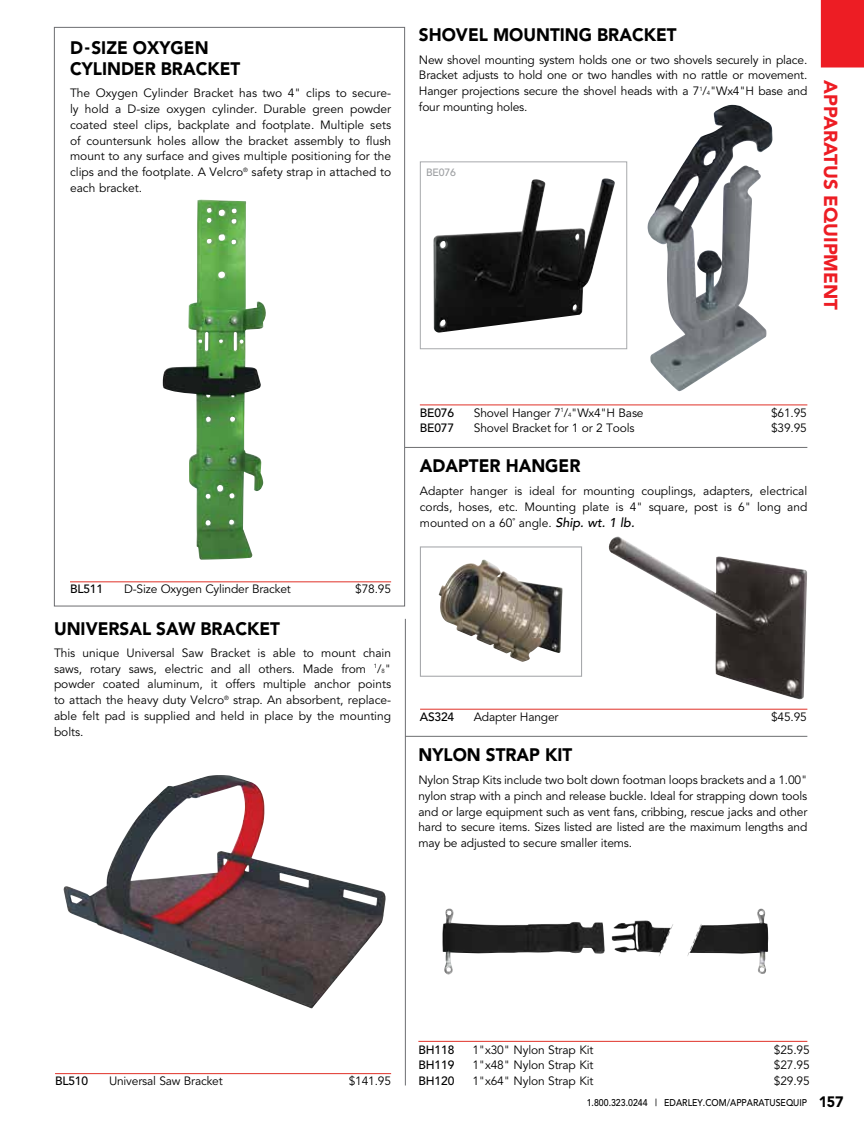
<style>
.page{position:relative;width:864px;height:1134px;background:#fff}
.page>*{position:absolute;margin:0;border:0;box-sizing:border-box;transform-origin:0 0}
.t1{font:900 18.75px "Avenir";color:#ed1d24}
.t2{font:900 18px/21px "Avenir";color:#000;scale:.95 1}
.t3{font:12px/15.8px "Avenir";letter-spacing:-.015em;color:#000;text-align:justify}
.t4{font:500 12px "Avenir";letter-spacing:-.015em;color:#000}
.t5{font:500 10.5px "Avenir";letter-spacing:-.015em;color:#9d9fa2}
.t6{font:500 9.75px "Avenir";color:#000;scale:.9 1}
.s1{font-size:6px}
.s2{font-weight:500;font-style:italic;font-size:12.75px}
.s3{font-weight:900;font-size:15px}
</style>
<div class="page">
<div style="left:821px;top:0;width:43px;height:68px;background:#ed1d24"></div>
<hr style="left:405px;top:736px;width:402px;height:1px;background:#6d6e71">
<hr style="left:70px;top:581px;width:321px;height:1px;background:#e03128">
<img style="left:162px;top:200px;width:104px;height:360px">
<hr style="left:55px;top:1073px;width:336px;height:1px;background:#e03128">
<img style="left:63px;top:775px;width:323px;height:234px">
<img style="left:608px;top:537px;width:199px;height:163px">
<img style="left:439px;top:559px;width:124px;height:103px">
<div style="left:420px;top:546px;width:162px;height:131px;border:1px solid #a7a9ac"></div>
<hr style="left:420px;top:709px;width:387px;height:1px;background:#e03128">
<hr style="left:420px;top:405px;width:387px;height:1px;background:#e03128">
<img style="left:434px;top:178px;width:181px;height:155px">
<div style="left:420px;top:161px;width:207px;height:188px;border:1px solid #a7a9ac"></div>
<img style="left:442px;top:908px;width:326px;height:67px">
<hr style="left:418px;top:1041px;width:389px;height:1px;background:#e03128">
<img style="left:647px;top:105px;width:119px;height:286px">
<hr style="left:405px;top:619px;width:1px;height:466px;background:#6d6e71">
<hr style="left:405px;top:447px;width:402px;height:1px;background:#6d6e71">
<h2 class="t2" style="left:70px;top:37px;width:181px">D-SIZE OXYGEN<br>CYLINDER BRACKET</h2>
<p class="t3" style="left:70px;top:86px;width:323px">The Oxygen Cylinder Bracket has two 4" clips to secure&shy;ly hold a D-size oxygen cylinder. Durable green powder coated steel clips, backplate and footplate. Multiple sets of countersunk holes allow the bracket assembly to flush mount to any surface and gives multiple positioning for the clips and the footplate. A Velcro<sup>®</sup> safety strap in attached to each bracket.</p>
<h2 class="t2" style="left:419px;top:24px;width:273px">SHOVEL MOUNTING BRACKET</h2>
<p class="t3" style="left:419px;top:52px;width:390px">New shovel mounting system holds one or two shovels securely in place.<br>Bracket adjusts to hold one or two handles with no rattle or movement.<br>Hanger projections secure the shovel heads with a 7<sup>1</sup>/<span class="s1">4</span>"Wx4"H base and four mounting holes.</p>
<p class="t5" style="left:426px;top:167px;width:31px">BE076</p>
<h1 class="t1" style="left:842px;top:80px;width:231px;rotate:90deg">APPARATUS EQUIPMENT</h1>
<p class="t4" style="left:70px;top:582px;width:35px">BL511</p>
<p class="t3" style="left:124px;top:581px;width:168px">D-Size Oxygen Cylinder Bracket</p>
<p class="t3" style="left:355px;top:581px;width:37px">$78.95</p>
<h2 class="t2" style="left:54px;top:618px;width:239px">UNIVERSAL SAW BRACKET</h2>
<p class="t3" style="left:54px;top:645px;width:339px">This unique Universal Saw Bracket is able to mount chain saws, rotary saws, electric and all others. Made from <sup>1</sup>/<span class="s1">8</span>" powder coated aluminum, it offers multiple anchor points to attach the heavy duty Velcro<sup>®</sup> strap. An absorbent, replace&shy;able felt pad is supplied and held in place by the mounting bolts.</p>
<p class="t4" style="left:420px;top:406px;width:36px">BE076</p>
<p class="t3" style="left:474px;top:405px;width:171px">Shovel Hanger 7<sup>1</sup>/<span class="s1">4</span>"Wx4"H Base</p>
<p class="t3" style="left:771px;top:405px;width:37px">$61.95</p>
<p class="t4" style="left:420px;top:421px;width:36px">BE077</p>
<p class="t3" style="left:474px;top:421px;width:162px">Shovel Bracket for 1 or 2 Tools</p>
<p class="t3" style="left:771px;top:421px;width:37px">$39.95</p>
<h2 class="t2" style="left:420px;top:455px;width:171px">ADAPTER HANGER</h2>
<p class="t3" style="left:420px;top:483px;width:389px">Adapter hanger is ideal for mounting couplings, adapters, electrical cords, hoses, etc. Mounting plate is 4" square, post is 6" long and mounted on a 60˚ angle. <span class="s2">Ship. wt. 1 lb.</span></p>
<p class="t4" style="left:420px;top:710px;width:36px">AS324</p>
<p class="t3" style="left:474px;top:710px;width:86px">Adapter Hanger</p>
<p class="t3" style="left:771px;top:710px;width:37px">$45.95</p>
<h2 class="t2" style="left:418px;top:744px;width:163px">NYLON STRAP KIT</h2>
<p class="t3" style="left:418px;top:773px;width:390px">Nylon Strap Kits include two bolt down footman loops brackets and a 1.00" nylon strap with a pinch and release buckle. Ideal for strapping down tools and or large equipment such as vent fans, cribbing, rescue jacks and other hard to secure items. Sizes listed are listed are the maximum lengths and may be adjusted to secure smaller items.</p>
<p class="t4" style="left:55px;top:1074px;width:35px">BL510</p>
<p class="t3" style="left:109px;top:1074px;width:115px">Universal Saw Bracket</p>
<p class="t3" style="left:349px;top:1074px;width:44px">$141.95</p>
<p class="t4" style="left:418px;top:1042px;width:37px">BH118</p>
<p class="t3" style="left:472px;top:1042px;width:123px">1"x30" Nylon Strap Kit</p>
<p class="t3" style="left:774px;top:1042px;width:38px">$25.95</p>
<p class="t4" style="left:418px;top:1058px;width:37px">BH119</p>
<p class="t3" style="left:472px;top:1058px;width:123px">1"x48" Nylon Strap Kit</p>
<p class="t3" style="left:774px;top:1058px;width:38px">$27.95</p>
<p class="t4" style="left:418px;top:1074px;width:37px">BH120</p>
<p class="t3" style="left:472px;top:1073px;width:123px">1"x64" Nylon Strap Kit</p>
<p class="t3" style="left:774px;top:1073px;width:38px">$29.95</p>
<p class="t6" style="left:587px;top:1097px;width:287px">1.800.323.0244 | EDARLEY.COM/APPARATUSEQUIP <span class="s3">157</span></p>
</div>
